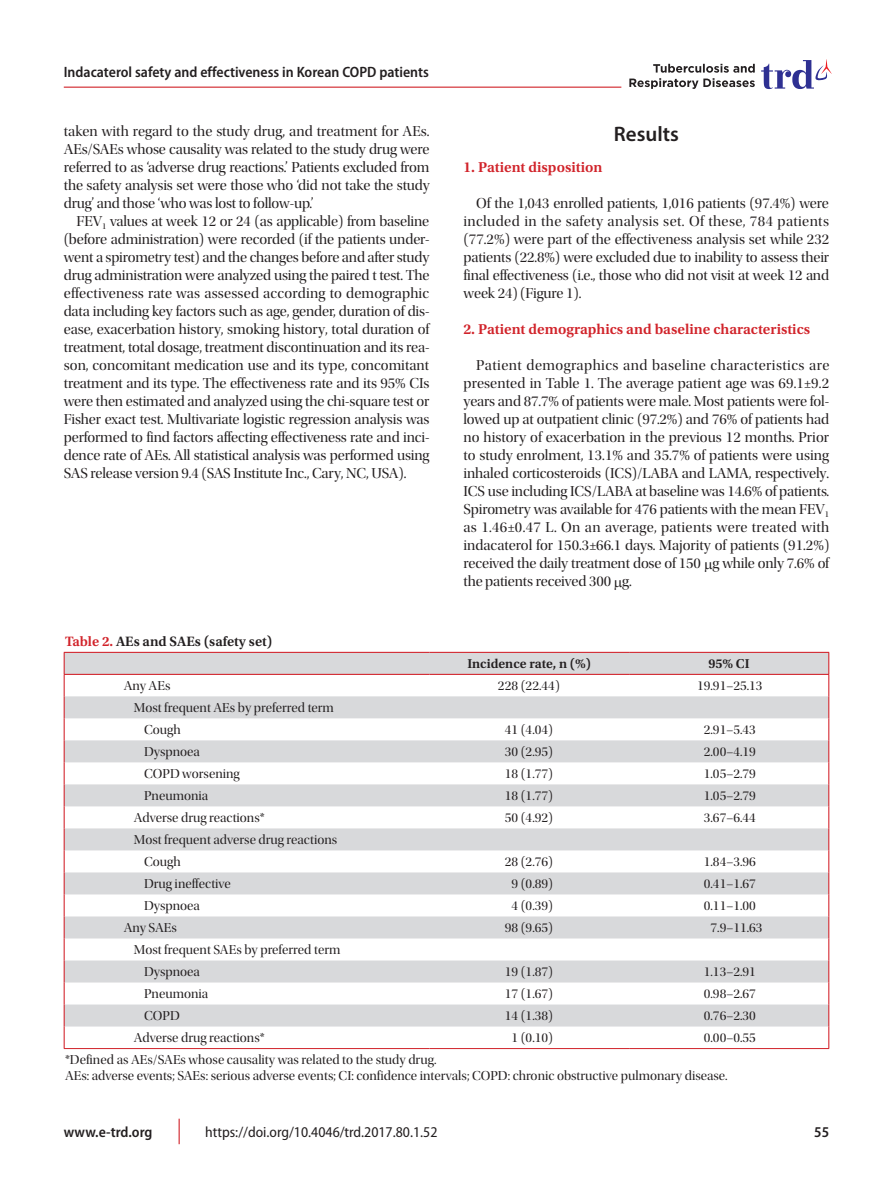
<style>
.page{position:relative;width:893px;height:1191px;background:#fff}
.page>*{position:absolute;margin:0;border:0;box-sizing:border-box;transform-origin:0 0}
.t1{font:600 21px "Myriad Pro";color:#231f20}
.t2{font:15px/18px "Utopia Std Disp";letter-spacing:-.01em;color:#231f20;text-align:justify}
.t3{font:600 semi-condensed 15px "Myriad Pro";color:#231f20}
.t4{font:600 15px "Utopia Std";color:#d1232a}
.t5{font:semi-condensed 15px "Myriad Pro";color:#231f20}
.t6{font:600 14.25px "Utopia Std";color:#231f20}
.t7{font:13.5px/22px "Utopia Std Disp";color:#231f20}
.t8{font:600 13.5px "Utopia Std";color:#231f20}
.s1{color:#d1232a}
</style>
<div class="page">
<svg style="left:179px;top:1118px;width:1px;height:26px"></svg>
<svg style="left:629px;top:64px;width:126px;height:25px"></svg>
<hr style="left:64px;top:87px;width:557px;height:1px;background:#d1232a">
<svg style="left:761px;top:59px;width:71px;height:30px"></svg>
<svg style="left:65px;top:653px;width:763px;height:373px;fill:#d8d9db"></svg>
<hr style="left:64px;top:652px;width:365px;height:1px;background:#d0121b">
<svg style="left:64px;top:652px;width:1px;height:396px"></svg>
<hr style="left:429px;top:652px;width:200px;height:1px;background:#d0121b">
<hr style="left:629px;top:652px;width:200px;height:1px;background:#d0121b">
<svg style="left:828px;top:652px;width:1px;height:396px"></svg>
<hr style="left:64px;top:674px;width:365px;height:1px;background:#d0121b">
<hr style="left:429px;top:674px;width:200px;height:1px;background:#d0121b">
<hr style="left:629px;top:674px;width:200px;height:1px;background:#d0121b">
<hr style="left:64px;top:1048px;width:365px;height:1px;background:#d1232a">
<hr style="left:429px;top:1048px;width:200px;height:1px;background:#d1232a">
<hr style="left:629px;top:1048px;width:200px;height:1px;background:#d1232a">
<p class="t3" style="left:64px;top:62px;width:367px">Indacaterol safety and effectiveness in Korean COPD patients</p>
<p class="t2" style="left:64px;top:122px;width:367px">taken with regard to the study drug, and treatment for AEs.<br>AEs/SAEs whose causality was related to the study drug were referred to as ‘adverse drug reactions.’ Patients excluded from the safety analysis set were those who ‘did not take the study drug’ and those ‘who was lost to follow-up.’</p>
<p class="t2" style="left:64px;top:212px;width:367px;text-indent:13px">FEV<sub>1</sub> values at week 12 or 24 (as applicable) from baseline (before administration) were recorded (if the patients under&shy;went a spirometry test) and the changes before and after study drug administration were analyzed using the paired t test. The effectiveness rate was assessed according to demographic data including key factors such as age, gender, duration of dis&shy;ease, exacerbation history, smoking history, total duration of treatment, total dosage, treatment discontinuation and its rea&shy;son, concomitant medication use and its type, concomitant treatment and its type. The effectiveness rate and its 95% CIs were then estimated and analyzed using the chi-square test or Fisher exact test. Multivariate logistic regression analysis was performed to find factors affecting effectiveness rate and inci&shy;dence rate of AEs. All statistical analysis was performed using SAS release version 9.4 (SAS Institute Inc., Cary, NC, USA).</p>
<p class="t6" style="left:65px;top:633px;width:209px"><span class="s1">Table 2.</span> AEs and SAEs (safety set)</p>
<h1 class="t1" style="left:614px;top:120px;width:67px">Results</h1>
<p class="t4" style="left:463px;top:158px;width:140px">1. Patient disposition</p>
<p class="t2" style="left:463px;top:194px;width:367px;text-indent:13px">Of the 1,043 enrolled patients, 1,016 patients (97.4%) were included in the safety analysis set. Of these, 784 patients (77.2%) were part of the effectiveness analysis set while 232 patients (22.8%) were excluded due to inability to assess their final effectiveness (i.e., those who did not visit at week 12 and week 24) (Figure 1).</p>
<p class="t4" style="left:463px;top:320px;width:348px">2. Patient demographics and baseline characteristics</p>
<p class="t2" style="left:463px;top:356px;width:367px;text-indent:13px">Patient demographics and baseline characteristics are presented in Table 1. The average patient age was 69.1±9.2 years and 87.7% of patients were male. Most patients were fol&shy;lowed up at outpatient clinic (97.2%) and 76% of patients had no history of exacerbation in the previous 12 months. Prior to study enrolment, 13.1% and 35.7% of patients were using inhaled corticosteroids (ICS)/LABA and LAMA, respectively.<br>ICS use including ICS/LABA at baseline was 14.6% of patients.<br>Spirometry was available for 476 patients with the mean FEV<sub>1 </sub>as 1.46±0.47 L. On an average, patients were treated with indacaterol for 150.3±66.1 days. Majority of patients (91.2%) received the daily treatment dose of 150 g while only 7.6% of the patients received 300 g.</p>
<p class="t8" style="left:467px;top:656px;width:125px">Incidence rate, n (%)</p>
<p class="t8" style="left:708px;top:656px;width:43px">95% CI</p>
<p class="t7" style="left:124px;top:674px;width:48px">Any AEs</p>
<p class="t7" style="left:498px;top:674px;width:63px">228 (22.44)</p>
<p class="t7" style="left:697px;top:674px;width:67px">19.91–25.13</p>
<p class="t7" style="left:144px;top:696px;width:191px;text-indent:-10px">Most frequent AEs by preferred term<br>Cough</p>
<p class="t7" style="left:505px;top:718px;width:50px">41 (4.04)</p>
<p class="t7" style="left:704px;top:718px;width:54px">2.91–5.43</p>
<p class="t7" style="left:144px;top:740px;width:57px">Dyspnoea</p>
<p class="t7" style="left:505px;top:740px;width:50px">30 (2.95)</p>
<p class="t7" style="left:704px;top:740px;width:54px">2.00–4.19</p>
<p class="t7" style="left:144px;top:762px;width:97px">COPD worsening</p>
<p class="t7" style="left:505px;top:762px;width:50px">18 (1.77)</p>
<p class="t7" style="left:704px;top:762px;width:54px">1.05–2.79</p>
<p class="t7" style="left:144px;top:784px;width:66px">Pneumonia</p>
<p class="t7" style="left:505px;top:784px;width:50px">18 (1.77)</p>
<p class="t7" style="left:704px;top:784px;width:54px">1.05–2.79</p>
<p class="t7" style="left:134px;top:806px;width:132px">Adverse drug reactions*</p>
<p class="t7" style="left:505px;top:806px;width:50px">50 (4.92)</p>
<p class="t7" style="left:704px;top:806px;width:54px">3.67–6.44</p>
<p class="t7" style="left:144px;top:828px;width:195px;text-indent:-10px">Most frequent adverse drug reactions<br>Cough</p>
<p class="t7" style="left:505px;top:850px;width:50px">28 (2.76)</p>
<p class="t7" style="left:704px;top:850px;width:54px">1.84–3.96</p>
<p class="t7" style="left:144px;top:872px;width:88px">Drug ineffective</p>
<p class="t7" style="left:511px;top:872px;width:43px">9 (0.89)</p>
<p class="t7" style="left:704px;top:872px;width:54px">0.41–1.67</p>
<p class="t7" style="left:144px;top:895px;width:57px">Dyspnoea</p>
<p class="t7" style="left:511px;top:895px;width:43px">4 (0.39)</p>
<p class="t7" style="left:704px;top:895px;width:54px">0.11–1.00</p>
<p class="t7" style="left:124px;top:917px;width:55px">Any SAEs</p>
<p class="t7" style="left:505px;top:917px;width:50px">98 (9.65)</p>
<p class="t7" style="left:710px;top:917px;width:54px">7.9–11.63</p>
<p class="t7" style="left:144px;top:939px;width:198px;text-indent:-10px">Most frequent SAEs by preferred term<br>Dyspnoea</p>
<p class="t7" style="left:505px;top:961px;width:50px">19 (1.87)</p>
<p class="t7" style="left:704px;top:961px;width:54px">1.13–2.91</p>
<p class="t7" style="left:144px;top:983px;width:66px">Pneumonia</p>
<p class="t7" style="left:505px;top:983px;width:50px">17 (1.67)</p>
<p class="t7" style="left:704px;top:983px;width:54px">0.98–2.67</p>
<p class="t7" style="left:144px;top:1005px;width:37px">COPD</p>
<p class="t7" style="left:505px;top:1005px;width:50px">14 (1.38)</p>
<p class="t7" style="left:704px;top:1005px;width:54px">0.76–2.30</p>
<p class="t7" style="left:134px;top:1027px;width:132px">Adverse drug reactions*</p>
<p class="t7" style="left:511px;top:1027px;width:43px">1 (0.10)</p>
<p class="t7" style="left:704px;top:1027px;width:54px">0.00–0.55</p>
<p class="t7" style="left:65px;top:1051px;width:664px;line-height:16.2px">*Defined as AEs/SAEs whose causality was related to the study drug.<br>AEs: adverse events; SAEs: serious adverse events; CI: confidence intervals; COPD: chronic obstructive pulmonary disease.</p>
<p class="t3" style="left:64px;top:1122px;width:90px">www.e-trd.org</p>
<p class="t5" style="left:205px;top:1122px;width:234px">https://doi.org/10.4046/trd.2017.80.1.52</p>
<p class="t3" style="left:814px;top:1122px;width:16px">55</p>
</div>
